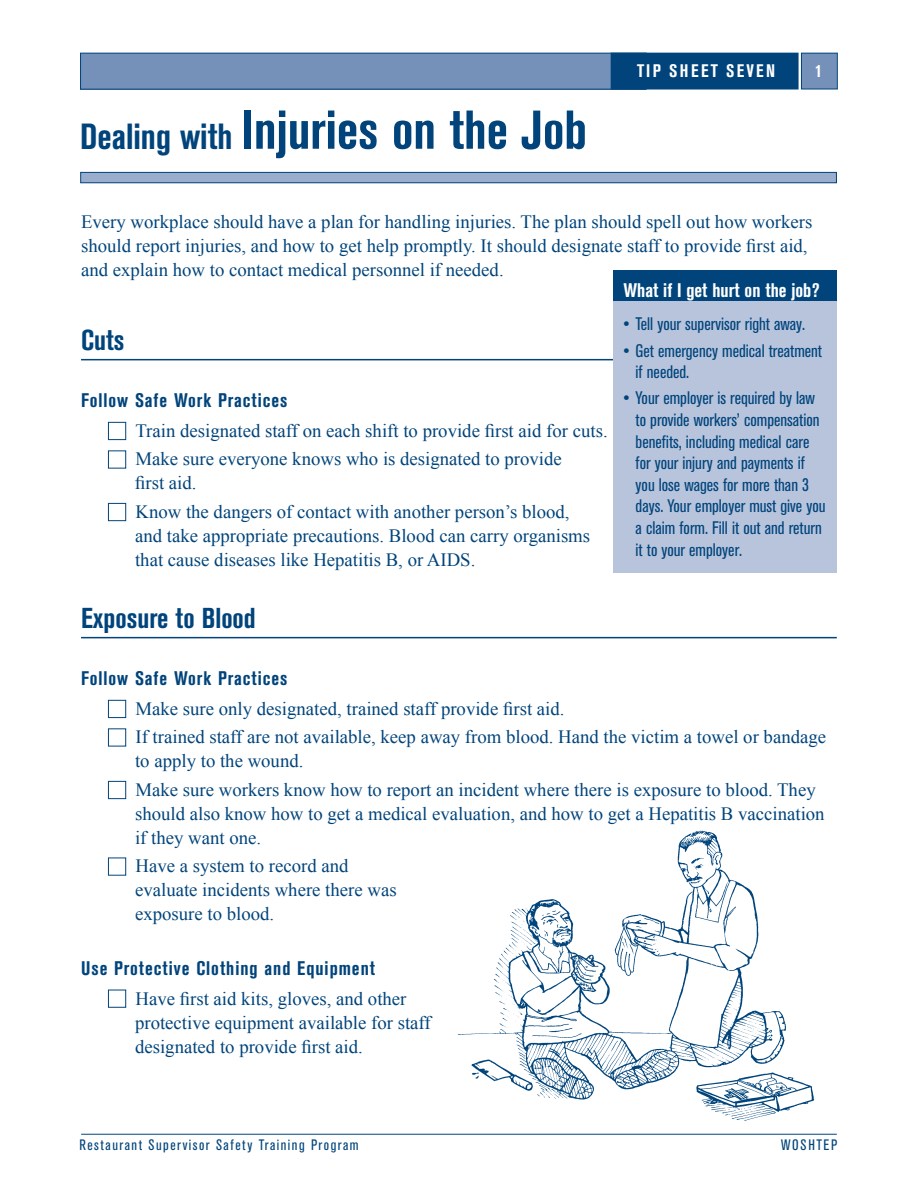
<style>
.page{position:relative;width:917px;height:1187px;background:#fff}
.page>*{position:absolute;margin:0;border:0;box-sizing:border-box;transform-origin:0 0}
.t1{font:700 condensed 54px "Akzidenz Grotesk BE";color:#00447b}
.t2{font:700 condensed 28.5px "Akzidenz Grotesk BE";color:#00447b}
.t3{font:700 condensed 19.5px "Akzidenz Grotesk BE";letter-spacing:.05em;color:#00447b}
.t4{font:700 condensed 19.5px "Akzidenz Grotesk BE";color:#fff}
.t5{font:18.75px/24px "Times New Roman";color:#00447b}
.t6{font:condensed 18px/21.6px "Akzidenz Grotesk BE";color:#00447b}
.t7{font:700 condensed 18px "Akzidenz Grotesk BE";letter-spacing:.135em;color:#fff}
.t8{font:condensed 15px "Akzidenz Grotesk BE";letter-spacing:.1em;color:#00447b}
.t9{font:condensed 15px "Akzidenz Grotesk BE";letter-spacing:.12em;color:#00447b}
.s1{font-size:36px}
</style>
<div class="page">
<div style="left:80px;top:53px;width:566px;height:36px;background:#7591b9"></div>
<div style="left:80px;top:53px;width:566px;height:36px;border:1px solid #00447b"></div>
<div style="left:611px;top:53px;width:186px;height:36px;background:#00447b"></div>
<div style="left:801px;top:53px;width:36px;height:36px;background:#7591b9"></div>
<div style="left:800px;top:53px;width:37px;height:36px;border:1px solid #00447b"></div>
<hr style="left:81px;top:1133px;width:755px;height:1px;background:#00447b">
<hr style="left:81px;top:359px;width:755px;height:1px;background:#00447b">
<hr style="left:81px;top:636px;width:755px;height:2px;background:#00447b">
<div style="left:108px;top:422px;width:18px;height:18px;border:1px solid #00447b"></div>
<div style="left:108px;top:450px;width:18px;height:18px;border:1px solid #00447b"></div>
<div style="left:108px;top:503px;width:18px;height:18px;border:1px solid #00447b"></div>
<div style="left:108px;top:699px;width:18px;height:18px;border:1px solid #00447b"></div>
<div style="left:108px;top:728px;width:18px;height:18px;border:1px solid #00447b"></div>
<div style="left:108px;top:780px;width:18px;height:18px;border:1px solid #00447b"></div>
<div style="left:108px;top:857px;width:18px;height:18px;border:1px solid #00447b"></div>
<div style="left:108px;top:989px;width:18px;height:18px;border:1px solid #00447b"></div>
<div style="left:81px;top:172px;width:755px;height:11px;background:#9badcc"></div>
<div style="left:80px;top:172px;width:756px;height:11px;border:1px solid #00447b"></div>
<div style="left:612px;top:300px;width:224px;height:272px;background:#b8c4dc"></div>
<div style="left:613px;top:270px;width:223px;height:30px;background:#00447b"></div>
<img style="left:457px;top:830px;width:358px;height:291px">
<h1 class="t1" style="left:80px;top:99px;width:508px"><span class="s1">Dealing with</span> Injuries on the Job</h1>
<p class="t7" style="left:637px;top:61px;width:139px">TIP SHEET SEVEN</p>
<p class="t7" style="left:815px;top:61px;width:9px">1</p>
<p class="t5" style="left:81px;top:210px;width:732px">Every workplace should have a plan for handling injuries. The plan should spell out how workers should report injuries, and how to get help promptly. It should designate staff to provide first aid, and explain how to contact medical personnel if needed.</p>
<p class="t4" style="left:623px;top:279px;width:197px">What if I get hurt on the job?</p>
<p class="t6" style="left:623px;top:314px;width:183px">• Tell your supervisor right away.</p>
<p class="t6" style="left:635px;top:340px;width:188px;text-indent:-12px">• Get emergency medical treatment if needed.</p>
<p class="t6" style="left:635px;top:387px;width:191px;text-indent:-12px">• Your employer is required by law to provide workers’ compensation benefits, including medical care for your injury and payments if you lose wages for more than 3 days. Your employer must give you a claim form. Fill it out and return it to your employer.</p>
<h2 class="t2" style="left:81px;top:324px;width:45px">Cuts</h2>
<p class="t3" style="left:81px;top:389px;width:208px">Follow Safe Work Practices</p>
<p class="t5" style="left:135px;top:416px;width:473px;line-height:28.5px">Train designated staff on each shift to provide first aid for cuts.<br>Make sure everyone knows who is designated to provide</p>
<p class="t5" style="left:135px;top:468px;width:436px;line-height:28.5px">first aid.<br>Know the dangers of contact with another person’s blood,</p>
<p class="t5" style="left:135px;top:523px;width:456px">and take appropriate precautions. Blood can carry organisms that cause diseases like Hepatitis B, or AIDS.</p>
<h2 class="t2" style="left:81px;top:602px;width:176px">Exposure to Blood</h2>
<p class="t3" style="left:81px;top:666px;width:208px">Follow Safe Work Practices</p>
<p class="t5" style="left:135px;top:694px;width:692px;line-height:28.5px">Make sure only designated, trained staff provide first aid.<br>If trained staff are not available, keep away from blood. Hand the victim a towel or bandage</p>
<p class="t5" style="left:135px;top:746px;width:682px;line-height:28.5px">to apply to the wound.<br>Make sure workers know how to report an incident where there is exposure to blood. They</p>
<p class="t5" style="left:135px;top:801px;width:690px">should also know how to get a medical evaluation, and how to get a Hepatitis B vaccination if they want one.</p>
<p class="t5" style="left:135px;top:853px;width:263px">Have a system to record and evaluate incidents where there was exposure to blood.</p>
<p class="t3" style="left:81px;top:956px;width:295px">Use Protective Clothing and Equipment</p>
<p class="t5" style="left:135px;top:985px;width:297px">Have first aid kits, gloves, and other protective equipment available for staff designated to provide first aid.</p>
<p class="t8" style="left:79px;top:1135px;width:280px">Restaurant Supervisor Safety Training Program</p>
<p class="t9" style="left:780px;top:1135px;width:58px">WOSHTEP</p>
</div>
